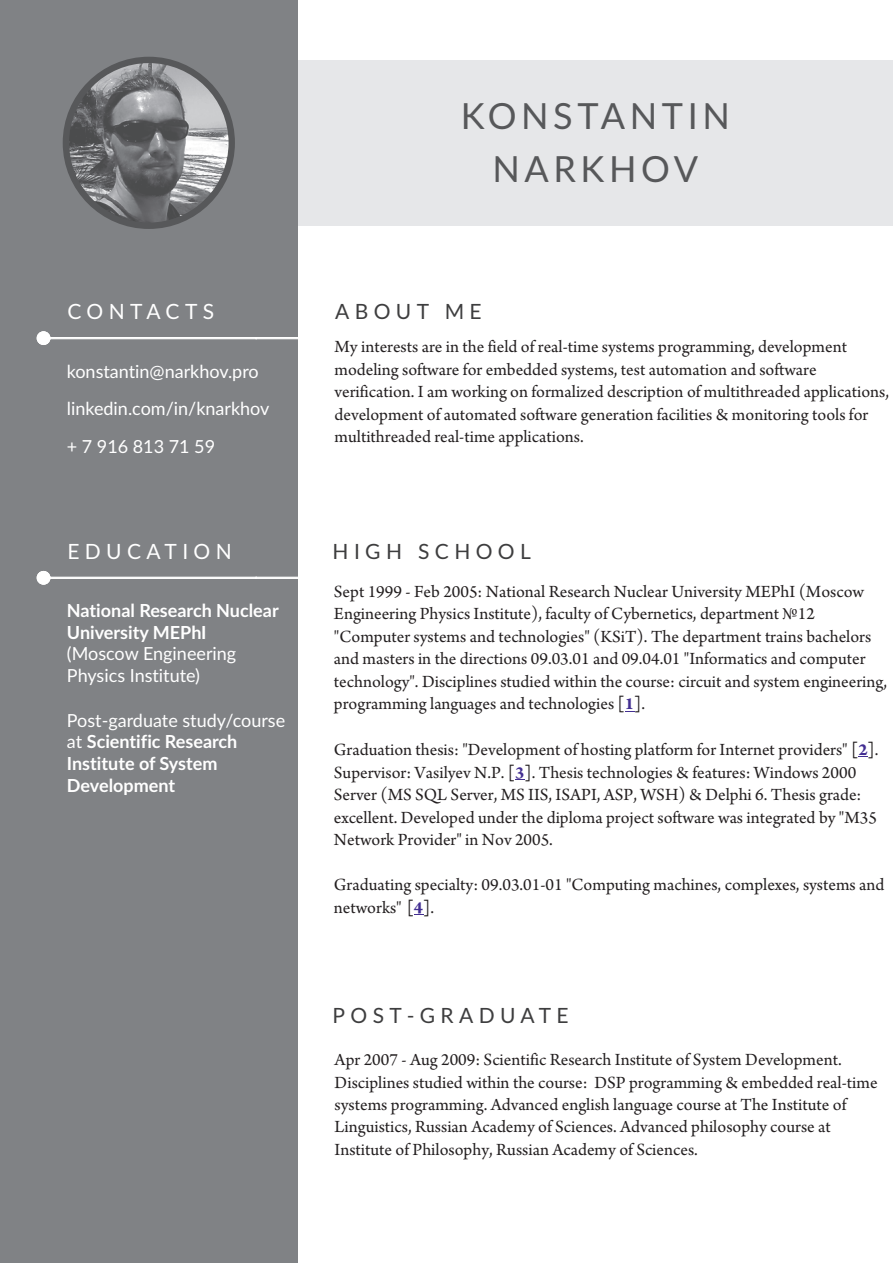
<style>
.page{position:relative;width:893px;height:1263px;background:#fff}
.page>*{position:absolute;margin:0;border:0;box-sizing:border-box;transform-origin:0 0}
.t1{font:36px/52.5px "Lato";letter-spacing:.125em;color:#57585a;text-align:center}
.t2{font:21px "Lato";letter-spacing:.255em;color:#3e3e3f}
.t3{font:21px "Lato";letter-spacing:.255em;color:#fff}
.t4{font:18px/22.5px "Arno Pro";color:#231f20}
.t5{font:700 18px/21.6px "Lato";color:#fff}
.t6{font:18px/37.5px "Lato";color:#fff}
.t7{font:18px "Arno Pro Bold Sm Text";color:#231f20}
.t8{font:18px "Arno Pro Bold Sm Text";color:#432f92}
.s1{font-weight:400}
.s2{font-family:"Arno Pro Bold Sm Text"}
.s3{font-family:"Arno Pro Bold Sm Text";color:#432f92}
.s4{color:#231f20}
</style>
<div class="page">
<div style="left:0;top:60px;width:893px;height:166px;background:#e6e7e9"></div>
<div style="left:0;top:0;width:298px;height:1263px;background:#808285"></div>
<img style="left:66px;top:60px;width:166px;height:166px;border-radius:50%">
<div style="left:63px;top:57px;width:172px;height:172px;border:6px solid #57585a;border-radius:50%"></div>
<svg style="left:36px;top:331px;width:262px;height:14px"></svg>
<svg style="left:36px;top:571px;width:262px;height:14px"></svg>
<p class="t3" style="left:67px;top:302px;width:148px">CONTACTS</p>
<p class="t6" style="left:67px;top:354px;width:204px">konstantin@narkhov.pro linkedin.com/in/knarkhov + 7 916 813 71 59</p>
<p class="t3" style="left:67px;top:542px;width:166px">EDUCATION</p>
<p class="t5" style="left:67px;top:601px;width:213px">National Research Nuclear<br>University MEPhI</p>
<p class="t6" style="left:67px;top:644px;width:171px;line-height:21.6px">(Moscow Engineering<br>Physics Institute)</p>
<p class="t5" style="left:67px;top:710px;width:220px"><span class="s1">Post-garduate study/course at</span> Scientific Research<br>Institute of System<br>Development</p>
<h1 class="t1" style="left:461px;top:92px;width:271px">KONSTANTIN<br>NARKHOV</h1>
<p class="t2" style="left:335px;top:302px;width:148px">ABOUT ME</p>
<p class="t4" style="left:335px;top:338px;width:556px">My interests are in the field of real-time systems programming, development modeling software for embedded systems, test automation and software verification. I am working on formalized description of multithreaded applications, development of automated software generation facilities &amp; monitoring tools for multithreaded real-time applications.</p>
<p class="t2" style="left:333px;top:542px;width:200px">HIGH SCHOOL</p>
<p class="t4" style="left:334px;top:582px;width:555px">Sept 1999 - Feb 2005: National Research Nuclear University MEPhI (Moscow Engineering Physics Institute), faculty of Cybernetics, department №12 "Computer systems and technologies" (KSiT). The department trains bachelors and masters in the directions 09.03.01 and 09.04.01 "Informatics and computer technology". Disciplines studied within the course: circuit and system engineering, programming languages and technologies <span class="s2">[</span> .</p>
<p class="t4" style="left:334px;top:740px;width:546px">Graduation thesis: "Development of hosting platform for Internet providers" <span class="s2">[</span><span class="s3">2</span> .<br>Supervisor: Vasilyev N.P. <span class="s2">[</span><span class="s3">3</span> . Thesis technologies &amp; features: Windows 2000<br>Server (MS SQL Server, MS IIS, ISAPI, ASP, WSH) &amp; Delphi 6. Thesis grade: excellent. Developed under the diploma project software was integrated by "M35<br>Network Provider" in Nov 2005.</p>
<p class="t4" style="left:334px;top:875px;width:552px">Graduating specialty: 09.03.01-01 "Computing machines, complexes, systems and networks" <span class="s2">[</span><span class="s3">4</span> .</p>
<p class="t8" style="left:625px;top:697px;width:18px">1<span class="s4">]</span></p>
<p class="t7" style="left:868px;top:742px;width:9px">]</p>
<p class="t7" style="left:524px;top:765px;width:9px">]</p>
<p class="t7" style="left:423px;top:900px;width:9px">]</p>
<p class="t2" style="left:333px;top:1006px;width:237px">POST -GRADUATE</p>
<p class="t4" style="left:335px;top:1050px;width:544px">Apr 2007 - Aug 2009: Scientific Research Institute of System Development.<br>Disciplines studied within the course: DSP programming &amp; embedded real-time systems programming. Advanced english language course at The Institute of Linguistics, Russian Academy of Sciences. Advanced philosophy course at Institute of Philosophy, Russian Academy of Sciences.</p>
</div>
